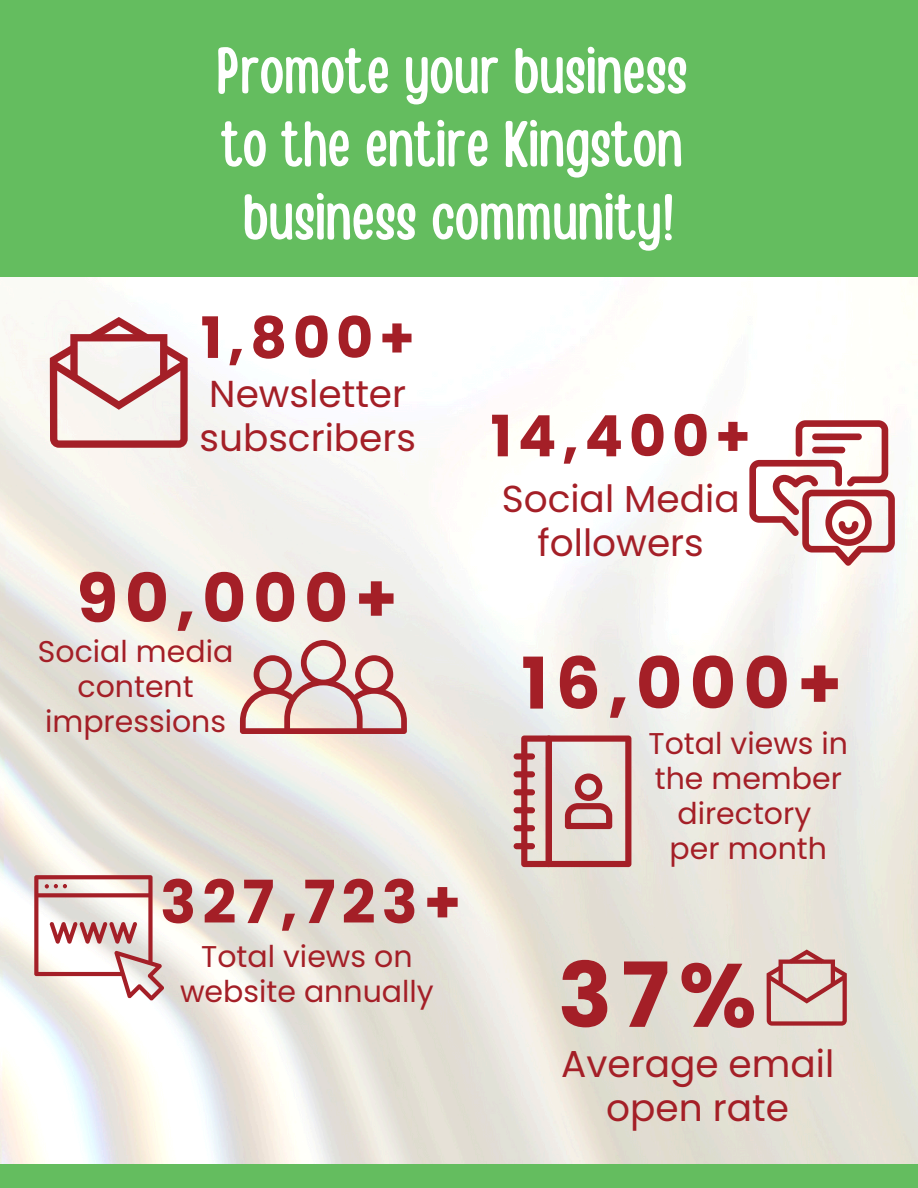
<style>
.page{position:relative;width:918px;height:1188px;background:#fff}
.page>*{position:absolute;margin:0;border:0;box-sizing:border-box;transform-origin:0 0}
.t1{font:700 89.7px "Poppins";color:#a41f27}
.t2{font:700 71.25px "Poppins";color:#a41f27}
.t3{font:700 67.5px "Poppins";color:#a41f27}
.t4{font:64.5px/73.2px "Handy Casual Condensed";color:#fff;text-align:center}
.t5{font:700 59.55px "Poppins";letter-spacing:.105em;color:#a41f27}
.t6{font:700 57px "Poppins";letter-spacing:.105em;color:#a41f27}
.t7{font:37.5px/43.8px "Poppins";color:#a41f27;text-align:center}
.t8{font:30px/34.8px "Poppins";color:#a41f27;text-align:center}
</style>
<div class="page">
<img style="left:0;top:297px;width:918px;height:867px">
<svg style="left:50px;top:317px;width:138px;height:131px"></svg>
<svg style="left:749px;top:420px;width:146px;height:145px"></svg>
<svg style="left:34px;top:875px;width:130px;height:126px"></svg>
<svg style="left:240px;top:640px;width:166px;height:94px;background:#dab5b2"></svg>
<svg style="left:521px;top:736px;width:110px;height:131px;background:#d2a6a4"></svg>
<div style="left:514px;top:753px;width:21px;height:7px;background:#a41f27;border-radius:3px"></div>
<div style="left:514px;top:771px;width:21px;height:6px;background:#a41f27;border-radius:3px"></div>
<div style="left:514px;top:789px;width:21px;height:6px;background:#a41f27;border-radius:3px"></div>
<div style="left:514px;top:807px;width:21px;height:6px;background:#a41f27;border-radius:3px"></div>
<div style="left:514px;top:825px;width:21px;height:6px;background:#a41f27;border-radius:3px"></div>
<div style="left:514px;top:843px;width:21px;height:6px;background:#a41f27;border-radius:3px"></div>
<svg style="left:767px;top:950px;width:79px;height:76px;background:#d3aca6"></svg>
<div style="left:0;top:0;width:918px;height:277px;background:#64bd5f"></div>
<div style="left:0;top:1164px;width:918px;height:24px;background:#64bd5f"></div>
<p class="t4" style="left:216px;top:31px;width:473px">Promote your business to the entire Kingston business community!</p>
<h3 class="t6" style="left:201px;top:298px;width:216px">1,800+</h3>
<h4 class="t7" style="left:199px;top:372px;width:218px;text-align:left">Newsletter subscribers</h4>
<p class="t3" style="left:76px;top:551px;width:323px">90,000+</p>
<h4 class="t8" style="left:38px;top:634px;width:197px">Social media content impressions</h4>
<p class="t5" style="left:160px;top:861px;width:302px">327,723+</p>
<h2 class="t8" style="left:180px;top:939px;width:255px">Total views on website annually</h2>
<p class="t6" style="left:491px;top:396px;width:262px">14,400+</p>
<h5 class="t7" style="left:502px;top:477px;width:240px">Social Media followers</h5>
<p class="t2" style="left:521px;top:634px;width:322px">16,000+</p>
<p class="t8" style="left:649px;top:726px;width:201px">Total views in</p>
<h4 class="t8" style="left:655px;top:761px;width:189px">the member</h4>
<p class="t8" style="left:677px;top:796px;width:135px">directory</p>
<h5 class="t8" style="left:670px;top:831px;width:159px">per month</h5>
<h2 class="t1" style="left:558px;top:933px;width:200px">37%</h2>
<p class="t7" style="left:561px;top:1042px;width:275px">Average email open rate</p>
</div>
